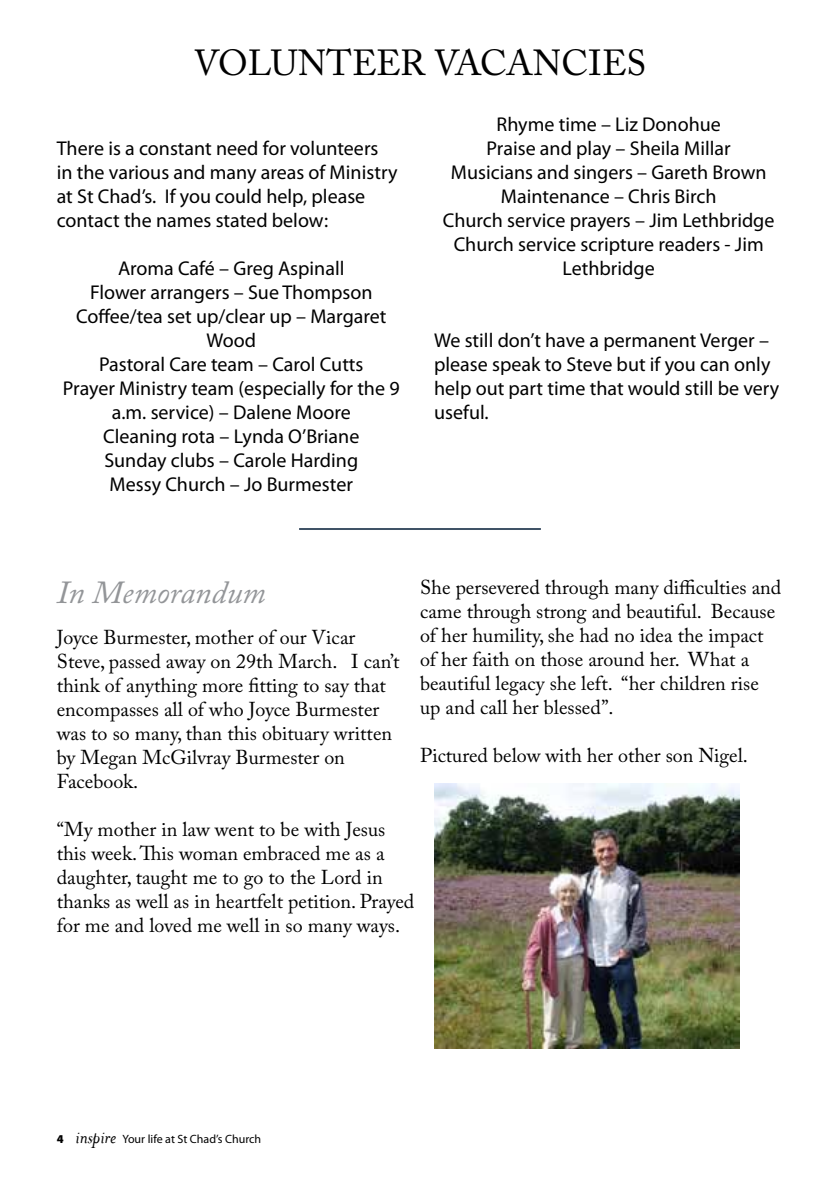
<style>
.page{position:relative;width:840px;height:1191px;background:#fff}
.page>*{position:absolute;margin:0;border:0;box-sizing:border-box;transform-origin:0 0}
.t1{font:36px "Adobe Caslon Pro";letter-spacing:-.01em;color:#000}
.t2{font:italic 32px "Adobe Caslon Pro";color:#939598}
.t3{font:20px/24px "Myriad Pro";color:#000}
.t4{font:20px/24px "Adobe Caslon Pro";color:#000}
.t5{font:12px "Myriad Pro";color:#000}
.s1{font-weight:900}
.s2{font-family:"Mrs Eaves";font-style:italic;font-size:20px}
</style>
<div class="page">
<img style="left:434px;top:783px;width:305px;height:265px">
<hr style="left:299px;top:528px;width:241px;height:2px;background:#2a3f55">
<h1 class="t1" style="left:194px;top:41px;width:453px">VOLUNTEER VACANCIES</h1>
<p class="t3" style="left:57px;top:136px;width:342px">There is a constant need for volunteers in the various and many areas of Ministry at St Chad’s. If you could help, please contact the names stated below:</p>
<p class="t3" style="left:63px;top:256px;width:338px;text-align:center">Aroma Café – Greg Aspinall<br>Flower arrangers – Sue Thompson<br>Coffee/tea set up/clear up – Margaret<br>Wood<br>Pastoral Care team – Carol Cutts<br>Prayer Ministry team (especially for the 9 a.m. service) – Dalene Moore<br>Cleaning rota – Lynda O’Briane<br>Sunday clubs – Carole Harding<br>Messy Church – Jo Burmester</p>
<p class="t3" style="left:442px;top:112px;width:333px;text-align:center">Rhyme time – Liz Donohue<br>Praise and play – Sheila Millar<br>Musicians and singers – Gareth Brown<br>Maintenance – Chris Birch<br>Church service prayers – Jim Lethbridge<br>Church service scripture readers - Jim<br>Lethbridge</p>
<p class="t3" style="left:434px;top:328px;width:346px">We still don’t have a permanent Verger – please speak to Steve but if you can only help out part time that would still be very useful.</p>
<p class="t4" style="left:420px;top:575px;width:362px">She persevered through many difficulties and came through strong and beautiful. Because of her humility, she had no idea the impact of her faith on those around her. What a beautiful legacy she left. “her children rise up and call her blessed”.</p>
<p class="t4" style="left:420px;top:743px;width:329px">Pictured below with her other son Nigel.</p>
<h2 class="t2" style="left:57px;top:573px;width:210px">In Memorandum</h2>
<p class="t4" style="left:57px;top:625px;width:344px">Joyce Burmester, mother of our Vicar Steve, passed away on 29th March. I can’t think of anything more fitting to say that encompasses all of who Joyce Burmester was to so many, than this obituary written by Megan McGilvray Burmester on Facebook.</p>
<p class="t4" style="left:57px;top:817px;width:359px">“My mother in law went to be with Jesus this week. This woman embraced me as a daughter, taught me to go to the Lord in thanks as well as in heartfelt petition. Prayed for me and loved me well in so many ways.</p>
<p class="t5" style="left:57px;top:1131px;width:206px"><span class="s1">4</span> <span class="s2">inspire</span> Your life at St Chad’s Church</p>
</div>
